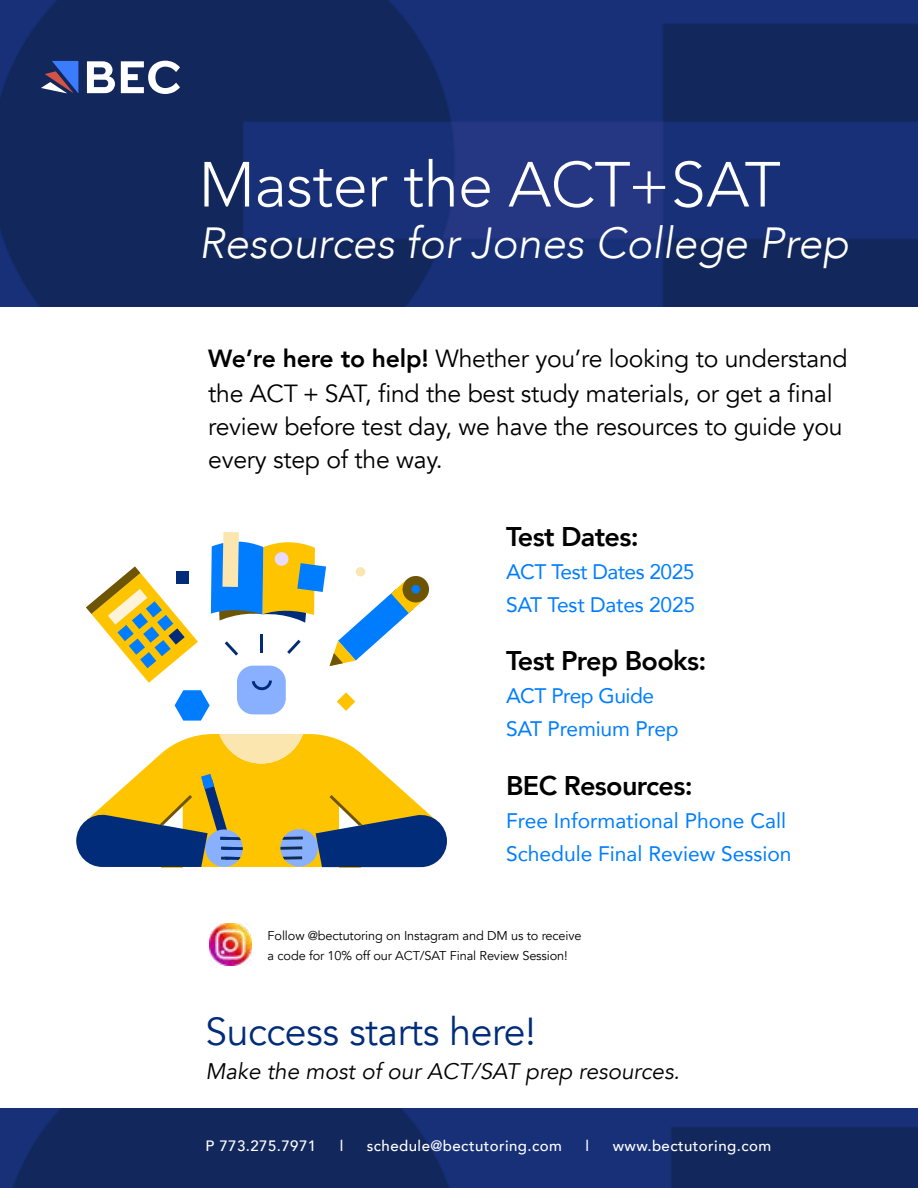
<style>
.page{position:relative;width:918px;height:1188px;background:#fff}
.page>*{position:absolute;margin:0;border:0;box-sizing:border-box;transform-origin:0 0}
.t1{font:300 63px "Avenir";letter-spacing:-.01em;color:#fff}
.t2{font:italic 300 43.5px "Avenir";color:#fff}
.t3{font:39px "Avenir";letter-spacing:-.01em;color:#002c7a}
.t4{font:800 27px "Avenir";letter-spacing:-.025em;color:#000}
.t5{font:24.75px/33.5px "Avenir";letter-spacing:-.01em;color:#000}
.t6{font:italic 22.5px "Avenir";color:#000}
.t7{font:21px/33px "Avenir";letter-spacing:-.01em;color:#007dff}
.t8{font:500 15px "Avenir";letter-spacing:.03em;color:#fff}
.t9{font:12.75px/19.5px "Avenir";letter-spacing:-.01em;color:#000}
.s1{font-weight:800}
</style>
<div class="page">
<img style="left:0;top:0;width:918px;height:307px">
<img style="left:0;top:1108px;width:918px;height:80px">
<svg style="left:41px;top:61px;width:37px;height:32px"></svg>
<svg style="left:87px;top:61px;width:93px;height:33px"></svg>
<svg style="left:138px;top:734px;width:270px;height:133px;fill:#ffc400"></svg>
<svg style="left:219px;top:734px;width:84px;height:30px;background:#fcdc7e"></svg>
<div style="left:237px;top:666px;width:49px;height:48px;background:#89b0ff;border-radius:16px"></div>
<svg style="left:252px;top:680px;width:20px;height:11px"></svg>
<svg style="left:76px;top:774px;width:167px;height:94px;background:#918e65"></svg>
<svg style="left:280px;top:795px;width:167px;height:73px;background:#7e8064"></svg>
<div style="left:403px;top:576px;width:26px;height:26px;background:#6d5505;border-radius:50%"></div>
<svg style="left:86px;top:566px;width:112px;height:117px"></svg>
<svg style="left:175px;top:690px;width:35px;height:31px"></svg>
<svg style="left:337px;top:692px;width:18px;height:19px"></svg>
<div style="left:177px;top:572px;width:12px;height:12px;background:#002c7a"></div>
<svg style="left:211px;top:532px;width:214px;height:134px"></svg>
<hr style="left:260px;top:634px;width:3px;height:19px;background:#002c7a">
<img style="left:210px;top:924px;width:41px;height:42px">
<h1 class="t1" style="left:199px;top:148px;width:583px">Master the ACT+SAT</h1>
<h2 class="t2" style="left:199px;top:217px;width:651px">Resources for Jones College Prep</h2>
<p class="t5" style="left:208px;top:343px;width:641px"><span class="s1">We’re here to help!</span> Whether you’re looking to understand the ACT + SAT, find the best study materials, or get a final review before test day, we have the resources to guide you every step of the way.</p>
<p class="t4" style="left:506px;top:515px;width:134px">Test Dates:</p>
<p class="t7" style="left:506px;top:554px;width:191px">ACT Test Dates 2025<br>SAT Test Dates 2025</p>
<p class="t4" style="left:506px;top:640px;width:202px">Test Prep Books:</p>
<p class="t7" style="left:506px;top:679px;width:174px">ACT Prep Guide<br>SAT Premium Prep</p>
<p class="t4" style="left:506px;top:764px;width:188px">BEC Resources:</p>
<p class="t7" style="left:506px;top:803px;width:287px">Free Informational Phone Call<br>Schedule Final Review Session</p>
<p class="t9" style="left:268px;top:927px;width:315px">Follow @bectutoring on Instagram and DM us to receive a code for 10% off our ACT/SAT Final Review Session!</p>
<h3 class="t3" style="left:206px;top:1008px;width:332px">Success starts here!</h3>
<p class="t6" style="left:206px;top:1058px;width:476px">Make the most of our ACT/SAT prep resources.</p>
<p class="t8" style="left:206px;top:1133px;width:112px">P 773.275.7971</p>
<p class="t8" style="left:340px;top:1133px;width:5px">l</p>
<p class="t8" style="left:367px;top:1133px;width:197px">schedule@bectutoring.com</p>
<p class="t8" style="left:586px;top:1133px;width:5px">l</p>
<p class="t8" style="left:613px;top:1133px;width:160px">www.bectutoring.com</p>
</div>
